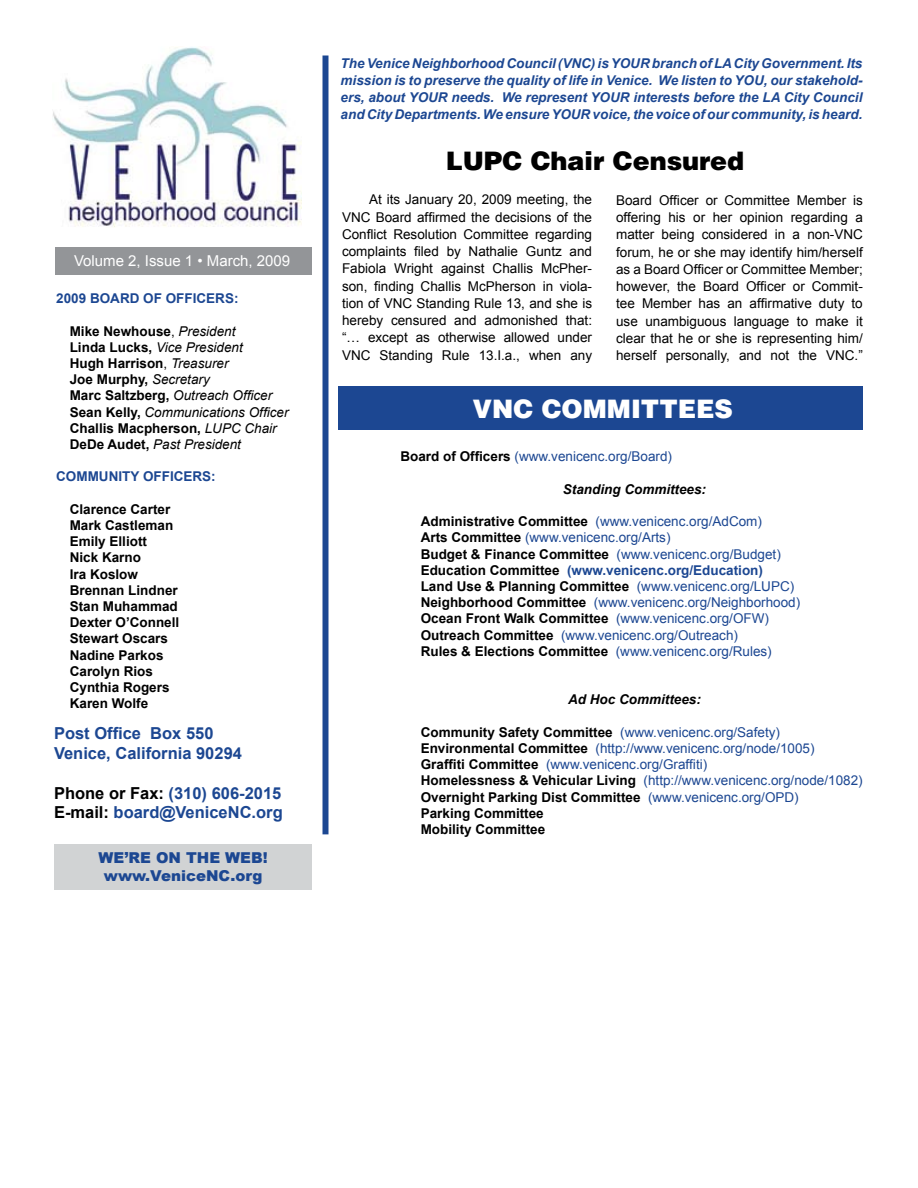
<style>
.page{position:relative;width:918px;height:1188px;background:#fff}
.page>*{position:absolute;margin:0;border:0;box-sizing:border-box;transform-origin:0 0}
.t1{font:900 25.5px "Helvetica";color:#000}
.t2{font:900 25.5px "Helvetica";color:#fff}
.t3{font:700 16.5px/19.8px "Arial";color:#1c4792}
.t4{font:900 15px/18px "Arial";color:#1c4792;text-align:center}
.t5{font:15px "Arial";color:#fff}
.t6{font:13.5px/17.2px "Arial";color:#000;text-align:justify}
.t7{font:700 13.5px/16.2px "Arial";color:#000}
.t8{font:13.5px/16.2px "Arial";color:#1c4792}
.t9{font:italic 700 13.5px/17.2px "Arial";color:#1c4792;text-align:justify}
.t10{font:italic 13.5px/16.2px "Arial";color:#000}
.t11{font:700 13.5px "Arial";color:#1c4792}
.t12{font:italic 700 13.5px "Arial";color:#000}
.s1{font-weight:700;font-style:normal}
.s2{font-style:normal}
.s3{color:#000}
.s4{font-weight:700;color:#000}
.s5{font-weight:700}
.s6{font-weight:400;color:#1c4792}
</style>
<div class="page">
<div style="left:56px;top:248px;width:256px;height:27px;background:#939598"></div>
<div style="left:339px;top:386px;width:524px;height:44px;background:#1c4792"></div>
<img style="left:53px;top:47px;width:249px;height:180px">
<div style="left:322px;top:56px;width:6px;height:778px;background:#1c4792"></div>
<div style="left:54px;top:844px;width:258px;height:46px;background:#d1d3d4"></div>
<p class="t5" style="left:74px;top:253px;width:218px">Volume 2, Issue 1 • March, 2009</p>
<p class="t11" style="left:56px;top:291px;width:55px">2009 Board</p>
<p class="t11" style="left:143px;top:291px;width:43px">of Officers</p>
<p class="t11" style="left:234px;top:291px;width:6px">:</p>
<p class="t10" style="left:70px;top:323px;width:220px"><span class="s1">Mike Newhouse</span><span class="s2">,</span> President<br><span class="s1">Linda Lucks,</span> Vice President<br><span class="s1">Hugh Harrison</span><span class="s2">,</span> Treasurer<br><span class="s1">Joe Murphy,</span> Secretary<br><span class="s1">Marc Saltzberg,</span> Outreach Officer<br><span class="s1">Sean Kelly,</span> Communications Officer<br><span class="s1">Challis Macpherson,</span> LUPC Chair<br><span class="s1">DeDe Audet,</span> Past President</p>
<p class="t11" style="left:56px;top:469px;width:20px">Communit</p>
<p class="t11" style="left:130px;top:469px;width:33px">y Officers</p>
<p class="t11" style="left:211px;top:469px;width:6px">:</p>
<p class="t7" style="left:70px;top:501px;width:111px">Clarence Carter<br>Mark Castleman<br>Emily Elliott<br>Nick Karno<br>Ira Koslow<br>Brennan Lindner<br>Stan Muhammad<br>Dexter O’Connell<br>Stewart Oscars<br>Nadine Parkos<br>Carolyn Rios<br>Cynthia Rogers<br>Karen Wolfe</p>
<p class="t3" style="left:54px;top:723px;width:190px">Post Office Box 550<br>Venice, California 90294</p>
<p class="t3" style="left:54px;top:783px;width:230px"><span class="s3">Phone or Fax:</span> (310) 606-2015<br><span class="s3">E-mail:</span> board@VeniceNC.org</p>
<p class="t4" style="left:99px;top:849px;width:171px">WE’RE ON THE WEB! www.VeniceNC.org</p>
<p class="t9" style="left:341px;top:54px;width:524px">The Venice Neighborhood Council (VNC) is YOUR branch of LA City Government. Its mission is to preserve the quality of life in Venice. We listen to YOU, our stakehold&shy;ers, about YOUR needs. We represent YOUR interests before the LA City Council and City Departments. We ensure YOUR voice, the voice of our community, is heard.</p>
<h1 class="t1" style="left:446px;top:145px;width:300px">LUPC Chair Censured</h1>
<p class="t6" style="left:342px;top:191px;width:252px;text-indent:27px">At its January 20, 2009 meeting, the VNC Board affirmed the decisions of the Conflict Resolution Committee regarding complaints filed by Nathalie Guntz and Fabiola Wright against Challis McPher&shy;son, finding Challis McPherson in viola&shy;tion of VNC Standing Rule 13, and she is hereby censured and admonished that: “… except as otherwise allowed under VNC Standing Rule 13.I.a., when any</p>
<p class="t6" style="left:616px;top:191px;width:248px">Board Officer or Committee Member is offering his or her opinion regarding a matter being considered in a non-VNC forum, he or she may identify him/herself as a Board Officer or Committee Member; however, the Board Officer or Commit&shy;tee Member has an affirmative duty to use unambiguous language to make it clear that he or she is representing him/ herself personally, and not the VNC.”</p>
<h1 class="t2" style="left:472px;top:392px;width:260px">VNC COMMITTEES</h1>
<p class="t8" style="left:400px;top:449px;width:273px"><span class="s4">Board of Officers</span> (www.venicenc.org/Board)</p>
<p class="t12" style="left:563px;top:481px;width:145px">Standing Committees:</p>
<p class="t8" style="left:421px;top:513px;width:381px"><span class="s4">Administrative Committee</span> (www.venicenc.org/AdCom)<br><span class="s4">Arts Committee</span> (www.venicenc.org/Arts)<br><span class="s4">Budget &amp; Finance Committee</span> (www.venicenc.org/Budget)<br><span class="s4">Education Committee</span> <span class="s5">(www.venicenc.org/Education)<br></span><span class="s4">Land Use &amp; Planning Committee</span> (www.venicenc.org/LUPC)<br><span class="s4">Neighborhood Committee</span> (www.venicenc.org/Neighborhood)<br><span class="s4">Ocean Front Walk Committee</span> (www.venicenc.org/OFW)<br><span class="s4">Outreach Committee</span> (www.venicenc.org/Outreach)<br><span class="s4">Rules &amp; Elections Committee</span> (www.venicenc.org/Rules)</p>
<p class="t12" style="left:568px;top:692px;width:134px">Ad Hoc Committees:</p>
<p class="t7" style="left:421px;top:724px;width:443px">Community Safety Committee <span class="s6">(www.venicenc.org/Safety)<br></span>Environmental Committee <span class="s6">(http://www.venicenc.org/node/1005)<br></span>Graffiti Committee <span class="s6">(www.venicenc.org/Graffiti)<br></span>Homelessness &amp; Vehicular Living <span class="s6">(http://www.venicenc.org/node/1082)<br></span>Overnight Parking Dist Committee <span class="s6">(www.venicenc.org/OPD)<br></span>Parking Committee<br>Mobility Committee</p>
</div>
